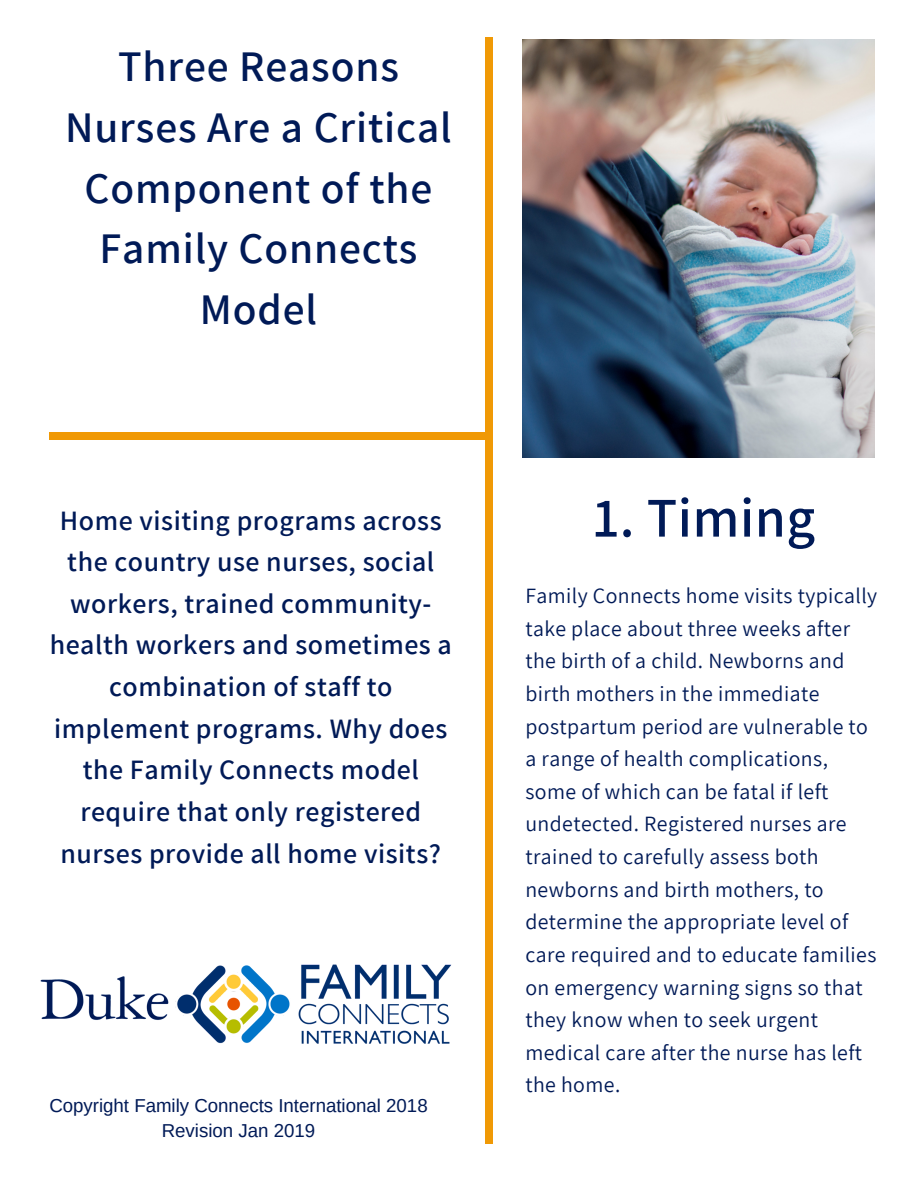
<style>
.page{position:relative;width:918px;height:1188px;background:#fff}
.page>*{position:absolute;margin:0;border:0;box-sizing:border-box;transform-origin:0 0}
.t1{font:600 55.95px "Assistant";letter-spacing:.01em;color:#001a57}
.t2{font:600 43.65px/60.8px "Assistant";letter-spacing:.02em;color:#001a57;text-align:center}
.t3{font:600 28.05px/41.7px "Assistant";letter-spacing:.02em;color:#001a57;text-align:center}
.t4{font:21.75px/32.7px "Assistant";letter-spacing:.02em;color:#001a57}
.t5{font:18.75px/25.8px "Arimo";color:#001a57;text-align:center}
</style>
<div class="page">
<img style="left:522px;top:39px;width:352px;height:419px">
<div style="left:485px;top:1098px;width:8px;height:46px;background:#f09905"></div>
<div style="left:485px;top:38px;width:8px;height:46px;background:#f09905"></div>
<div style="left:485px;top:781px;width:8px;height:318px;background:#f09905"></div>
<div style="left:485px;top:464px;width:8px;height:318px;background:#f09905"></div>
<div style="left:485px;top:148px;width:8px;height:317px;background:#f09905"></div>
<div style="left:485px;top:82px;width:8px;height:66px;background:#f09905"></div>
<div style="left:49px;top:432px;width:46px;height:8px;background:#f09905"></div>
<div style="left:445px;top:432px;width:46px;height:8px;background:#f09905"></div>
<div style="left:93px;top:432px;width:317px;height:8px;background:#f09905"></div>
<div style="left:409px;top:432px;width:38px;height:8px;background:#f09905"></div>
<img style="left:40px;top:964px;width:412px;height:80px">
<h2 class="t2" style="left:65px;top:35px;width:388px">Three Reasons<br>Nurses Are a Critical<br>Component of the<br>Family Connects<br>Model</h2>
<p class="t3" style="left:50px;top:498px;width:404px">Home visiting programs across the country use nurses, social workers, trained community&shy;health workers and sometimes a combination of staff to implement programs. Why does the Family Connects model require that only registered nurses provide all home visits?</p>
<p class="t5" style="left:49px;top:1092px;width:380px">Copyright Family Connects International 2018<br>Revision Jan 2019</p>
<h1 class="t1" style="left:593px;top:480px;width:223px">1. Timing</h1>
<p class="t4" style="left:525px;top:579px;width:353px">Family Connects home visits typically take place about three weeks after the birth of a child. Newborns and birth mothers in the immediate postpartum period are vulnerable to a range of health complications, some of which can be fatal if left undetected. Registered nurses are trained to carefully assess both newborns and birth mothers, to determine the appropriate level of care required and to educate families on emergency warning signs so that they know when to seek urgent medical care after the nurse has left the home.</p>
</div>
